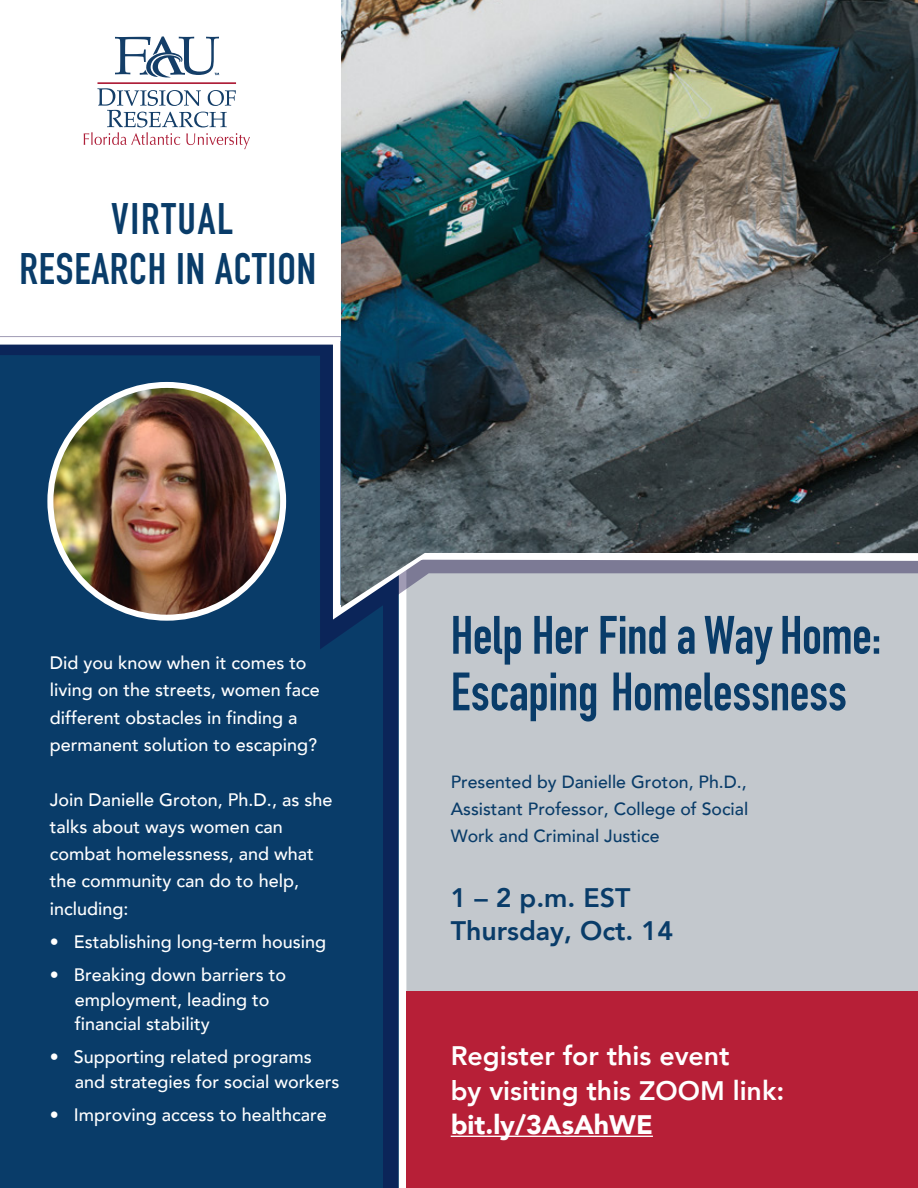
<style>
.page{position:relative;width:918px;height:1188px;background:#fff}
.page>*{position:absolute;margin:0;border:0;box-sizing:border-box;transform-origin:0 0}
.t1{font:700 53.1px/56.6px "DIN Condensed";letter-spacing:-.01em;color:#093c69}
.t2{font:700 43.5px/49.5px "DIN Condensed";letter-spacing:.02em;color:#093c69;text-align:center}
.t3{font:800 26.7px/34.5px "Avenir";color:#fff}
.t4{font:800 26.7px/32.1px "Avenir";color:#093c69}
.t5{font:900 26.7px "Avenir";color:#fff}
.t6{font:500 18px/27.3px "Avenir";color:#fff}
.t7{font:500 17.7px/26.8px "Avenir";color:#093c69;text-align:justify}
</style>
<div class="page">
<div style="left:0;top:341px;width:417px;height:847px;background:#093c69"></div>
<div style="left:403px;top:552px;width:515px;height:555px;background:#c3c8cd"></div>
<div style="left:399px;top:568px;width:7px;height:620px;background:#fff"></div>
<div style="left:384px;top:592px;width:14px;height:596px;background:#0b2559"></div>
<svg style="left:0;top:336px;width:407px;height:291px"></svg>
<svg style="left:115px;top:37px;width:104px;height:41px"></svg>
<hr style="left:97px;top:82px;width:139px;height:2px;background:#ae1f39">
<svg style="left:84px;top:88px;width:166px;height:61px"></svg>
<div style="left:407px;top:991px;width:511px;height:197px;background:#b71f37"></div>
<hr style="left:451px;top:1136px;width:202px;height:1px;background:#fff">
<img style="left:50px;top:385px;width:233px;height:233px;border-radius:116px">
<img style="left:341px;top:0;width:577px;height:607px">
<div style="left:47px;top:382px;width:239px;height:239px;border:6px solid #fff;border-radius:50%"></div>
<h2 class="t2" style="left:19px;top:194px;width:298px">VIRTUAL<br>RESEARCH IN ACTION</h2>
<p class="t6" style="left:50px;top:648px;width:272px">Did you know when it comes to living on the streets, women face different obstacles in finding a permanent solution to escaping?</p>
<p class="t6" style="left:50px;top:785px;width:284px">Join Danielle Groton, Ph.D., as she talks about ways women can combat homelessness, and what the community can do to help, including:</p>
<p class="t6" style="left:50px;top:927px;width:278px">• Establishing long-term housing</p>
<p class="t6" style="left:75px;top:962px;width:213px;line-height:24.3px;text-indent:-25px">• Breaking down barriers to employment, leading to financial stability</p>
<p class="t6" style="left:75px;top:1044px;width:266px;line-height:24.3px;text-indent:-25px">• Supporting related programs and strategies for social workers</p>
<p class="t6" style="left:50px;top:1100px;width:279px">• Improving access to healthcare</p>
<h1 class="t1" style="left:451px;top:607px;width:432px">Help Her Find a Way Home:<br>Escaping Homelessness</h1>
<p class="t7" style="left:451px;top:768px;width:299px">Presented by Danielle Groton, Ph.D., Assistant Professor, College of Social Work and Criminal Justice</p>
<h3 class="t4" style="left:451px;top:882px;width:224px">1 – 2 p.m. EST<br>Thursday, Oct. 14</h3>
<h3 class="t3" style="left:451px;top:1039px;width:335px">Register for this event<br>by visiting this ZOOM link:</h3>
<h3 class="t5" style="left:451px;top:1102px;width:204px">bit.ly/3AsAhWE</h3>
</div>
